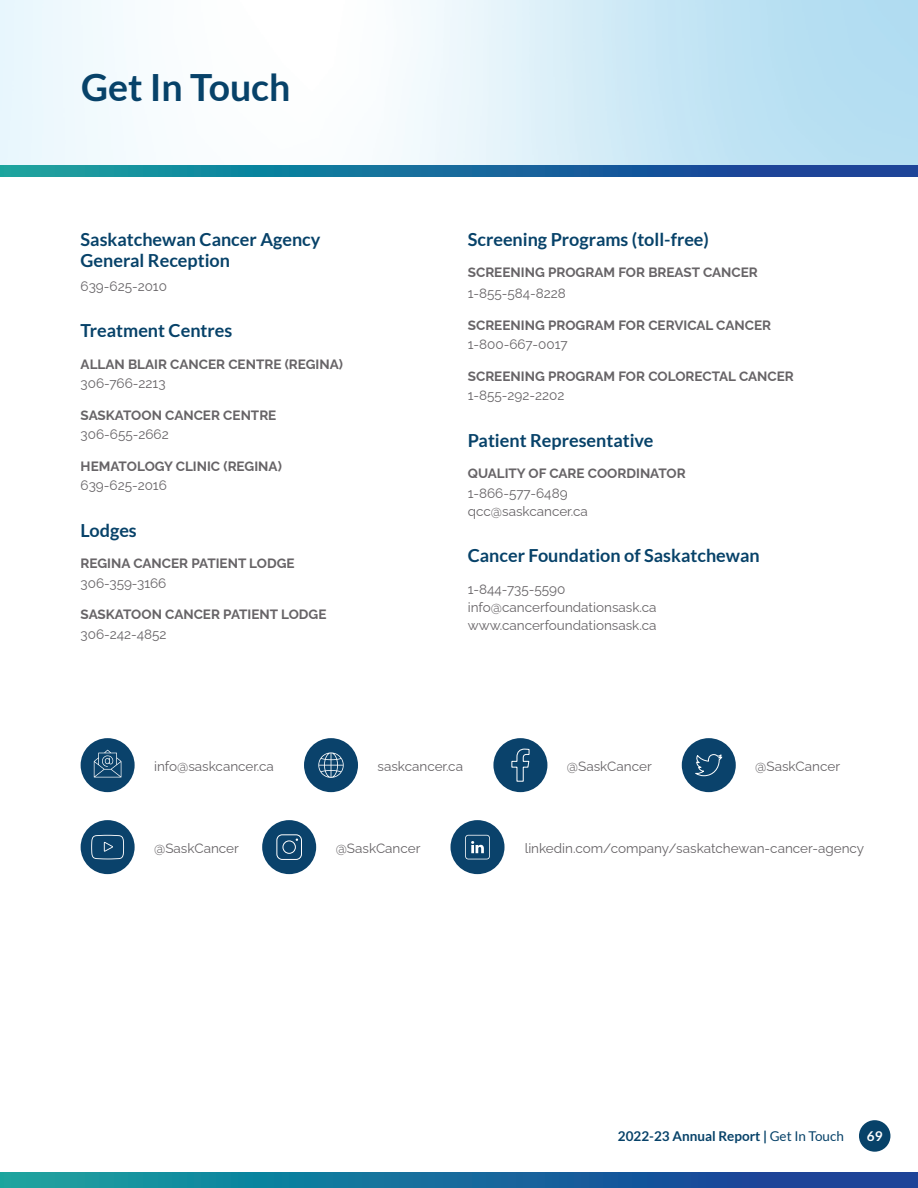
<style>
.page{position:relative;width:918px;height:1188px;background:#fff}
.page>*{position:absolute;margin:0;border:0;box-sizing:border-box;transform-origin:0 0}
.t1{font:700 37.5px "Lato";color:#074269}
.t2{font:700 18px/21px "Lato";color:#074269}
.t3{font:13.5px/18px "Raleway";color:#676467}
.t4{font:700 13.5px "Raleway";color:#676467}
.t5{font:700 13.5px "Lato";color:#074269}
.t6{font:700 13.5px "Lato";color:#fff}
.s1{font-weight:400}
</style>
<div class="page">
<div style="left:859px;top:1120px;width:31px;height:32px;background:#074269;border-radius:50%"></div>
<div style="left:0;top:1172px;width:918px;height:16px;background:linear-gradient(to right,#13a1a0,#1a3798)"></div>
<svg style="left:0;top:165px;width:918px;height:12px;background:#166c9b"></svg>
<div style="left:451px;top:820px;width:54px;height:54px;background:#0a426b;border-radius:50%"></div>
<svg style="left:465px;top:835px;width:25px;height:24px"></svg>
<div style="left:81px;top:820px;width:54px;height:54px;background:#0a426b;border-radius:50%"></div>
<svg style="left:91px;top:835px;width:33px;height:24px"></svg>
<div style="left:262px;top:820px;width:54px;height:54px;background:#0a426b;border-radius:50%"></div>
<svg style="left:276px;top:834px;width:26px;height:26px"></svg>
<div style="left:493px;top:738px;width:54px;height:54px;background:#0a426b;border-radius:50%"></div>
<svg style="left:511px;top:748px;width:19px;height:34px"></svg>
<div style="left:304px;top:738px;width:54px;height:54px;background:#0a426b;border-radius:50%"></div>
<svg style="left:318px;top:752px;width:26px;height:26px"></svg>
<div style="left:682px;top:738px;width:54px;height:54px;background:#0a426b;border-radius:50%"></div>
<svg style="left:695px;top:754px;width:28px;height:23px"></svg>
<div style="left:81px;top:738px;width:54px;height:54px;background:#0a426b;border-radius:50%"></div>
<svg style="left:94px;top:750px;width:27px;height:27px"></svg>
<h1 class="t1" style="left:81px;top:66px;width:211px">Get In Touch</h1>
<h2 class="t2" style="left:81px;top:229px;width:241px">Saskatchewan Cancer Agency<br>General Reception</h2>
<p class="t3" style="left:81px;top:276px;width:88px">639-625-2010</p>
<h2 class="t2" style="left:81px;top:320px;width:153px">Treatment Centres</h2>
<p class="t4" style="left:81px;top:353px;width:264px">ALLAN BLAIR CANCER CENTRE (REGINA)</p>
<p class="t3" style="left:81px;top:373px;width:87px">306-766-2213</p>
<p class="t4" style="left:81px;top:404px;width:197px">SASKATOON CANCER CENTRE</p>
<p class="t3" style="left:81px;top:424px;width:90px">306-655-2662</p>
<p class="t4" style="left:81px;top:455px;width:203px">HEMATOLOGY CLINIC (REGINA)</p>
<p class="t3" style="left:81px;top:475px;width:88px">639-625-2016</p>
<h2 class="t2" style="left:81px;top:520px;width:58px">Lodges</h2>
<p class="t4" style="left:81px;top:553px;width:216px">REGINA CANCER PATIENT LODGE</p>
<p class="t3" style="left:81px;top:573px;width:87px">306-359-3166</p>
<p class="t4" style="left:81px;top:604px;width:247px">SASKATOON CANCER PATIENT LODGE</p>
<p class="t3" style="left:81px;top:624px;width:88px">306-242-4852</p>
<h2 class="t2" style="left:468px;top:229px;width:242px">Screening Programs (toll-free)</h2>
<p class="t4" style="left:468px;top:262px;width:292px">SCREENING PROGRAM FOR BREAST CANCER</p>
<p class="t3" style="left:468px;top:283px;width:100px">1-855-584-8228</p>
<p class="t4" style="left:468px;top:314px;width:305px">SCREENING PROGRAM FOR CERVICAL CANCER</p>
<p class="t3" style="left:468px;top:334px;width:101px">1-800-667-0017</p>
<p class="t4" style="left:468px;top:365px;width:328px">SCREENING PROGRAM FOR COLORECTAL CANCER</p>
<p class="t3" style="left:468px;top:385px;width:98px">1-855-292-2202</p>
<h2 class="t2" style="left:468px;top:430px;width:187px">Patient Representative</h2>
<p class="t4" style="left:468px;top:463px;width:220px">QUALITY OF CARE COORDINATOR</p>
<p class="t3" style="left:468px;top:483px;width:121px">1-866-577-6489 qcc@saskcancer.ca</p>
<h2 class="t2" style="left:468px;top:545px;width:293px">Cancer Foundation of Saskatchewan</h2>
<p class="t3" style="left:468px;top:579px;width:190px">1-844-735-5590 info@cancerfoundationsask.ca www.cancerfoundationsask.ca</p>
<p class="t3" style="left:154px;top:756px;width:121px">info@saskcancer.ca</p>
<p class="t3" style="left:378px;top:756px;width:87px">saskcancer.ca</p>
<p class="t3" style="left:567px;top:756px;width:86px">@SaskCancer</p>
<p class="t3" style="left:755px;top:756px;width:86px">@SaskCancer</p>
<p class="t3" style="left:154px;top:838px;width:86px">@SaskCancer</p>
<p class="t3" style="left:336px;top:838px;width:86px">@SaskCancer</p>
<p class="t3" style="left:525px;top:838px;width:341px">linkedin.com/company/saskatchewan-cancer-agency</p>
<p class="t5" style="left:618px;top:1129px;width:227px">2022-23 Annual Report | <span class="s1">Get In Touch</span></p>
<p class="t6" style="left:867px;top:1129px;width:17px">69</p>
</div>
